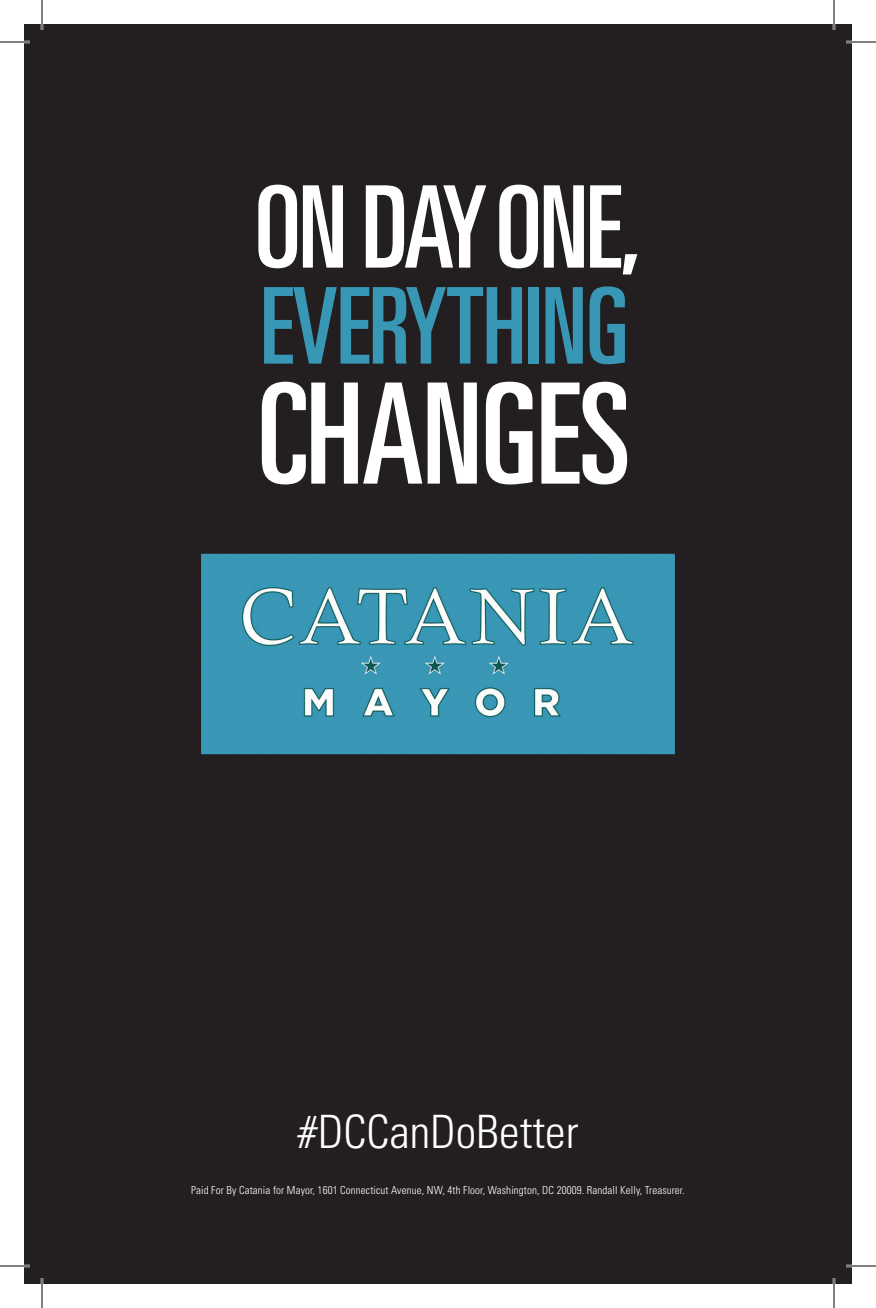
<style>
.page{position:relative;width:876px;height:1308px;background:#fff}
.page>*{position:absolute;margin:0;border:0;box-sizing:border-box;transform-origin:0 0}
.t1{font:ultra-condensed 140px "Univers";letter-spacing:-.01em;color:#fff}
.t2{font:ultra-condensed 114px "Univers";letter-spacing:-.02em;color:#fff}
.t3{font:ultra-condensed 106px "Univers";letter-spacing:-.01em;color:#3897b5}
.t4{font:300 condensed 46px "Univers";color:#fff}
.t5{font:300 condensed 11px "Univers";letter-spacing:.01em;color:#fff}
</style>
<div class="page">
<div style="left:24px;top:24px;width:828px;height:1260px;background:#231f20"></div>
<img style="left:202px;top:554px;width:472px;height:200px">
<div style="left:193px;top:545px;width:490px;height:218px;border:8px solid #231f20"></div>
<hr style="left:0;top:41px;width:30px;height:2px;background:#fff">
<hr style="left:846px;top:41px;width:30px;height:2px;background:#fff">
<hr style="left:0;top:1265px;width:30px;height:2px;background:#fff">
<hr style="left:846px;top:1265px;width:30px;height:2px;background:#fff">
<hr style="left:41px;top:0;width:2px;height:30px;background:#fff">
<hr style="left:41px;top:1278px;width:2px;height:30px;background:#fff">
<hr style="left:833px;top:0;width:2px;height:30px;background:#fff">
<hr style="left:833px;top:1278px;width:2px;height:30px;background:#fff">
<hr style="left:0;top:42px;width:30px;height:1px;background:#000">
<hr style="left:846px;top:42px;width:30px;height:1px;background:#000">
<hr style="left:0;top:1266px;width:30px;height:1px;background:#000">
<hr style="left:846px;top:1266px;width:30px;height:1px;background:#000">
<hr style="left:42px;top:0;width:1px;height:30px;background:#000">
<hr style="left:42px;top:1278px;width:1px;height:30px;background:#000">
<hr style="left:834px;top:0;width:1px;height:30px;background:#000">
<hr style="left:834px;top:1278px;width:1px;height:30px;background:#000">
<p class="t2" style="left:255px;top:162px;width:388px">ON DAY ONE,</p>
<p class="t3" style="left:260px;top:266px;width:370px">EVERYTHING</p>
<p class="t1" style="left:258px;top:354px;width:374px">CHANGES</p>
<p class="t4" style="left:297px;top:1104px;width:283px">#DCCanDoBetter</p>
<p class="t5" style="left:191px;top:1184px;width:495px">Paid For By Catania for Mayor, 1601 Connecticut Avenue, NW, 4th Floor, Washington, DC 20009. Randall Kelly, Treasurer.</p>
</div>
